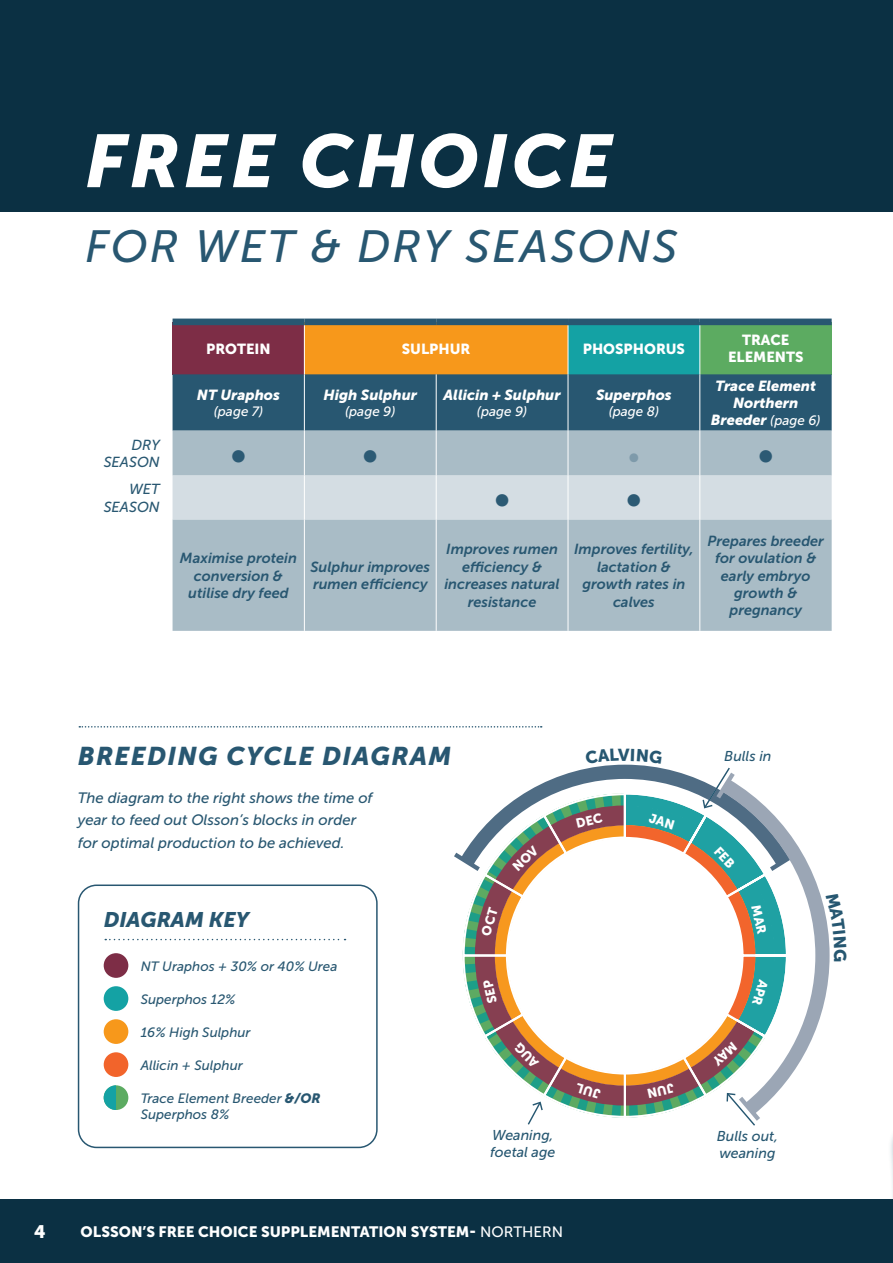
<style>
.page{position:relative;width:893px;height:1263px;background:#fff}
.page>*{position:absolute;margin:0;border:0;box-sizing:border-box;transform-origin:0 0}
.t1{font:italic 74.1px "Museo Sans 900";letter-spacing:.05em;color:#fff}
.t2{font:italic 45px "Museo Sans 500";letter-spacing:.05em;color:#285771}
.t3{font:33.3px "Museo Sans 900";color:#2c5a74}
.t4{font:33.3px "Minion Pro";color:#7e9aaa}
.t5{font:italic 25.5px "Museo Sans 900";letter-spacing:.05em;color:#285771}
.t6{font:italic 21px "Museo Sans 900";color:#285771}
.t7{font:18px "Museo Sans 900";color:#fff}
.t8{font:17.1px "Museo Sans 900";color:#265771}
.t9{font:italic 15px/22.5px "Museo Sans 500";color:#285771}
.t10{font:15px "Museo Sans 900";color:#fff}
.t11{font:italic 14.55px/17.4px "Museo Sans 700";color:#285771;text-align:center}
.t12{font:italic 14.55px/17.4px "Museo Sans 900";color:#fff;text-align:center}
.t13{font:14.55px/17.4px "Museo Sans 900";color:#fff;text-align:center}
.t14{font:italic 14.55px/17.4px "Museo Sans 500";color:#285771;text-align:right}
.t15{font:italic 14.25px/17.1px "Museo Sans 500";color:#265771}
.t16{font:italic 13.5px/16.5px "Museo Sans 500";color:#285771}
.t17{font:italic 13.5px "Museo Sans 500";color:#fff}
.s1{font-family:"Museo Sans 500";font-size:13.5px}
.s2{font-family:"Museo Sans 900"}
.s3{font-family:"Museo Sans 500"}
</style>
<div class="page">
<div style="left:0;top:0;width:893px;height:211px;background:#0b3043"></div>
<div style="left:173px;top:322px;width:131px;height:52px;background:#7d2d46"></div>
<div style="left:304px;top:322px;width:264px;height:52px;background:#f7981b"></div>
<div style="left:568px;top:322px;width:132px;height:52px;background:#14a2a4"></div>
<div style="left:700px;top:322px;width:132px;height:52px;background:#5cab61"></div>
<div style="left:173px;top:374px;width:659px;height:57px;background:#285771"></div>
<div style="left:173px;top:431px;width:659px;height:200px;background:#a9bcc6"></div>
<div style="left:173px;top:476px;width:659px;height:43px;background:#d4dde3"></div>
<hr style="left:304px;top:374px;width:1px;height:57px;background:#fff">
<hr style="left:436px;top:374px;width:1px;height:57px;background:#fff">
<hr style="left:567px;top:374px;width:1px;height:57px;background:#fff">
<hr style="left:699px;top:374px;width:1px;height:57px;background:#fff">
<hr style="left:304px;top:431px;width:1px;height:45px;background:#fff">
<hr style="left:436px;top:431px;width:1px;height:45px;background:#fff">
<hr style="left:567px;top:431px;width:1px;height:45px;background:#fff">
<hr style="left:699px;top:431px;width:1px;height:45px;background:#fff">
<hr style="left:304px;top:476px;width:1px;height:43px;background:#fff">
<hr style="left:436px;top:476px;width:1px;height:43px;background:#fff">
<hr style="left:567px;top:476px;width:1px;height:43px;background:#fff">
<hr style="left:699px;top:476px;width:1px;height:43px;background:#fff">
<hr style="left:304px;top:519px;width:1px;height:112px;background:#fff">
<hr style="left:436px;top:519px;width:1px;height:112px;background:#fff">
<hr style="left:567px;top:519px;width:1px;height:112px;background:#fff">
<hr style="left:699px;top:519px;width:1px;height:112px;background:#fff">
<hr style="left:304px;top:325px;width:1px;height:49px;background:#fff">
<hr style="left:567px;top:325px;width:1px;height:49px;background:#fff">
<hr style="left:699px;top:325px;width:1px;height:49px;background:#fff">
<div style="left:173px;top:319px;width:131px;height:6px;background:#285771"></div>
<div style="left:304px;top:319px;width:132px;height:6px;background:#285771"></div>
<div style="left:436px;top:319px;width:132px;height:6px;background:#285771"></div>
<div style="left:568px;top:319px;width:132px;height:6px;background:#285771"></div>
<div style="left:700px;top:319px;width:132px;height:6px;background:#285771"></div>
<svg style="left:802px;top:853px;width:28px;height:205px"></svg>
<svg style="left:79px;top:726px;width:463px;height:1px"></svg>
<div style="left:78px;top:884px;width:300px;height:264px;border:2px solid #285771;border-radius:18px"></div>
<svg style="left:105px;top:939px;width:241px;height:1px"></svg>
<div style="left:104px;top:953px;width:24px;height:25px;background:#7d2d46;border-radius:50%"></div>
<div style="left:104px;top:986px;width:24px;height:25px;background:#14a2a4;border-radius:50%"></div>
<div style="left:104px;top:1019px;width:24px;height:25px;background:#f7981b;border-radius:50%"></div>
<div style="left:104px;top:1052px;width:24px;height:25px;background:#f2642b;border-radius:50%"></div>
<div style="left:104px;top:1085px;width:24px;height:25px;background:#5cab61;border-radius:50%"></div>
<svg style="left:104px;top:1085px;width:12px;height:25px"></svg>
<div style="left:0;top:1199px;width:893px;height:64px;background:#0b3043"></div>
<svg style="left:454px;top:764px;width:348px;height:362px"></svg>
<svg style="left:826px;top:892px;width:4px;height:55px"></svg>
<p class="t1" style="left:85px;top:119px;width:529px">FREE CHOICE</p>
<p class="t2" style="left:85px;top:222px;width:594px">FOR WET &amp; DRY SEASONS</p>
<p class="t13" style="left:206px;top:340px;width:66px">PROTEIN</p>
<p class="t13" style="left:402px;top:340px;width:70px">SULPHUR</p>
<p class="t13" style="left:583px;top:340px;width:104px">PHOSPHORUS</p>
<p class="t13" style="left:728px;top:331px;width:77px">TRACE<br>ELEMENTS</p>
<p class="t12" style="left:197px;top:386px;width:85px">NT Uraphos</p>
<p class="t17" style="left:214px;top:404px;width:51px">(page 7)</p>
<p class="t12" style="left:711px;top:377px;width:111px">Trace Element<br>Northern<br>Breeder <span class="s1">(page 6)</span></p>
<p class="t12" style="left:323px;top:386px;width:95px">High Sulphur</p>
<p class="t17" style="left:345px;top:404px;width:52px">(page 9)</p>
<p class="t12" style="left:444px;top:386px;width:119px">Allicin + Sulphur</p>
<p class="t17" style="left:477px;top:404px;width:52px">(page 9)</p>
<p class="t12" style="left:596px;top:386px;width:77px">Superphos</p>
<p class="t17" style="left:609px;top:404px;width:52px">(page 8)</p>
<p class="t14" style="left:104px;top:436px;width:58px">DRY<br>SEASON</p>
<p class="t3" style="left:231px;top:435px;width:17px">•</p>
<p class="t3" style="left:363px;top:435px;width:17px">•</p>
<p class="t4" style="left:627px;top:432px;width:14px">•</p>
<p class="t3" style="left:758px;top:435px;width:17px">•</p>
<p class="t14" style="left:104px;top:481px;width:58px">WET<br>SEASON</p>
<p class="t3" style="left:494px;top:479px;width:17px">•</p>
<p class="t3" style="left:626px;top:479px;width:17px">•</p>
<p class="t11" style="left:180px;top:549px;width:119px">Maximise protein conversion &amp; utilise dry feed</p>
<p class="t11" style="left:310px;top:558px;width:121px;text-align:left">Sulphur improves rumen efficiency</p>
<p class="t11" style="left:444px;top:541px;width:117px">Improves rumen efficiency &amp; increases natural resistance</p>
<p class="t11" style="left:574px;top:541px;width:121px">Improves fertility, lactation &amp; growth rates in calves</p>
<p class="t11" style="left:707px;top:532px;width:118px">Prepares breeder for ovulation &amp; early embryo growth &amp; pregnancy</p>
<p class="t5" style="left:78px;top:742px;width:375px">BREEDING CYCLE DIAGRAM</p>
<p class="t9" style="left:78px;top:786px;width:296px">The diagram to the right shows the time of year to feed out Olsson’s blocks in order for optimal production to be achieved.</p>
<p class="t6" style="left:104px;top:908px;width:147px">DIAGRAM KEY</p>
<p class="t16" style="left:141px;top:958px;width:198px">NT Uraphos + 30% or 40% Urea</p>
<p class="t16" style="left:141px;top:991px;width:96px">Superphos 12%</p>
<p class="t16" style="left:141px;top:1024px;width:111px">16% High Sulphur</p>
<p class="t16" style="left:141px;top:1057px;width:104px">Allicin + Sulphur</p>
<p class="t16" style="left:141px;top:1090px;width:181px">Trace Element Breeder <span class="s2">&amp;/OR<br></span>Superphos 8%</p>
<p class="t15" style="left:490px;top:1126px;width:67px">Weaning, foetal age</p>
<p class="t7" style="left:34px;top:1221px;width:13px">4</p>
<p class="t10" style="left:81px;top:1223px;width:484px">OLSSON’S FREE CHOICE SUPPLEMENTATION SYSTEM- <span class="s3">NORTHERN</span></p>
<p class="t15" style="left:724px;top:747px;width:49px">Bulls in</p>
<p class="t8" style="left:850px;top:949px;width:15px;rotate:90deg">G</p>
<p class="t15" style="left:717px;top:1127px;width:63px">Bulls out, weaning</p>
</div>
